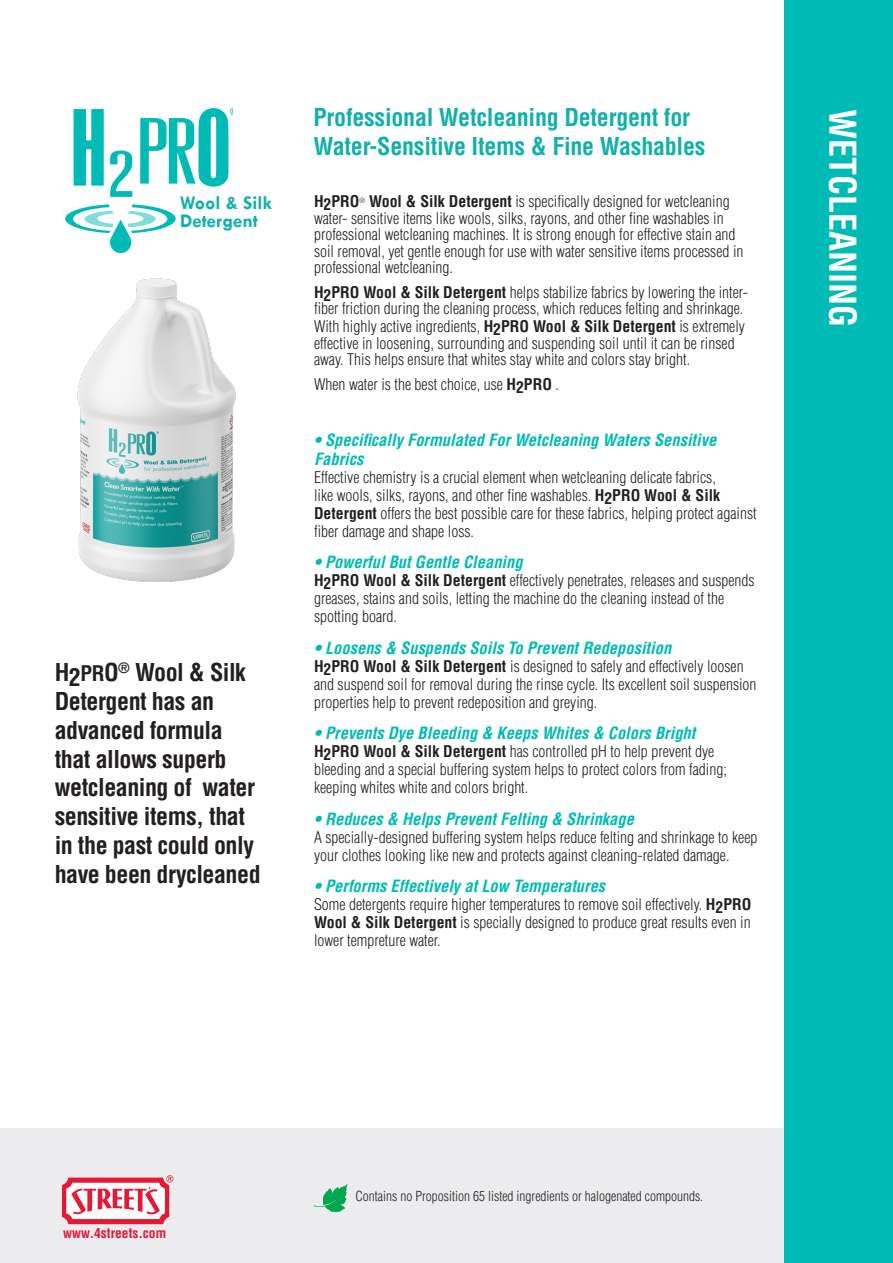
<style>
.page{position:relative;width:893px;height:1263px;background:#fff}
.page>*{position:absolute;margin:0;border:0;box-sizing:border-box;transform-origin:0 0}
.t1{font:700 condensed 36px "Helvetica LT Std";color:#fff}
.SIDEBAR__p1{font:700 condensed 24px/28.8px "Helvetica LT Std";letter-spacing:-.02em;color:#231f20}
.page_1_headline{font:700 condensed 24px/28.8px "Helvetica LT Std";letter-spacing:-.01em;color:#12b0ac}
.subhead{font:700 19.5px/18px "Tw Cen";color:#12b0ac}
.subhead-2{font:italic 700 condensed 16.5px/18px "Helvetica LT Std";color:#00bbb5}
.t2{font:300 condensed 15.75px/18px "Helvetica LT Std";color:#231f20}
.t3{font:700 condensed 15.75px "Helvetica LT Std";color:#231f20}
.t4{font:300 condensed 13.5px "Helvetica LT Std";color:#231f20}
.t5{font:700 condensed 13.5px "Helvetica LT Std";color:#e51836}
.t6{font:700 condensed 9.6px "Helvetica LT Std";color:#00bbb5}
.t7{font:300 condensed 7.05px "Helvetica LT Std";color:#231f20}
.s1{font-size:21px}
.s2{font-weight:700}
.s3{font-style:inherit}
</style>
<div class="page">
<div style="left:0;top:1128px;width:893px;height:135px;background:#ececee"></div>
<div style="left:785px;top:0;width:108px;height:1263px;background:#00bbb5"></div>
<svg style="left:62px;top:1175px;width:111px;height:49px;background:#f199a6"></svg>
<svg style="left:65px;top:204px;width:111px;height:42px"></svg>
<svg style="left:74px;top:109px;width:30px;height:77px;background:#2ac6c1"></svg>
<svg style="left:110px;top:151px;width:22px;height:46px"></svg>
<svg style="left:140px;top:108px;width:88px;height:79px"></svg>
<img style="left:77px;top:246px;width:159px;height:336px">
<svg style="left:314px;top:1183px;width:34px;height:29px"></svg>
<p class="t6" style="left:230px;top:106px;width:9px">®</p>
<p class="subhead" style="left:180px;top:193px;width:93px">Wool &amp; Silk<br>Detergent</p>
<p class="SIDEBAR__p1" style="left:55px;top:658px;width:207px">H2<span class="s1">PR</span>O<sup>®</sup> Wool &amp; Silk<br>Detergent has an advanced formula that allows superb wetcleaning of water sensitive items, that in the past could only have been drycleaned</p>
<p class="page_1_headline" style="left:313px;top:103px;width:394px">Professional Wetcleaning Detergent for<br>Water-Sensitive Items &amp; Fine Washables</p>
<p class="t1" style="left:865px;top:109px;width:220px;rotate:90deg">WETCLEANING</p>
<p class="t2" style="left:314px;top:193px;width:431px;line-height:16.5px;text-indent:55px"><span class="s2">Wool &amp; Silk Detergent</span> is specifically designed for wetcleaning water- sensitive items like wools, silks, rayons, and other fine washables in professional wetcleaning machines. It is strong enough for effective stain and soil removal, yet gentle enough for use with water sensitive items processed in professional wetcleaning.</p>
<p class="t2" style="left:314px;top:284px;width:435px;line-height:16.5px"><span class="s2">H2</span><span class="s2">PR</span><span class="s2">O Wool &amp; Silk Detergent</span> helps stabilize fabrics by lowering the inter&shy;fiber friction during the cleaning process, which reduces felting and shrinkage.</p>
<p class="t2" style="left:314px;top:318px;width:433px;line-height:16.5px">With highly active ingredients, <span class="s2">H2</span><span class="s2">PR</span><span class="s2">O Wool &amp; Silk Detergent</span> is extremely effective in loosening, surrounding and suspending soil until it can be rinsed away. This helps ensure that whites stay white and colors stay bright.</p>
<p class="t2" style="left:314px;top:375px;width:246px">When water is the best choice, use <span class="s2">H2</span><span class="s2">PR</span><span class="s2">O</span> .</p>
<p class="t3" style="left:314px;top:192px;width:47px">H2<span class="s3">PR</span>O</p>
<p class="t7" style="left:359px;top:196px;width:7px">®</p>
<p class="subhead-2" style="left:314px;top:432px;width:404px">• Specifically Formulated For Wetcleaning Waters Sensitive<br>Fabrics</p>
<p class="t2" style="left:314px;top:468px;width:444px">Effective chemistry is a crucial element when wetcleaning delicate fabrics,<br>like wools, silks, rayons, and other fine washables. <span class="s2">H2</span><span class="s2">PR</span><span class="s2">O Wool &amp; Silk Detergent</span> offers the best possible care for these fabrics, helping protect against fiber damage and shape loss.</p>
<p class="subhead-2" style="left:314px;top:553px;width:210px">• Powerful But Gentle Cleaning</p>
<p class="t2" style="left:314px;top:571px;width:442px"><span class="s2">H2</span><span class="s2">PR</span><span class="s2">O Wool &amp; Silk Detergent</span> effectively penetrates, releases and suspends greases, stains and soils, letting the machine do the cleaning instead of the spotting board.</p>
<p class="subhead-2" style="left:314px;top:639px;width:359px">• Loosens &amp; Suspends Soils To Prevent Redeposition</p>
<p class="t2" style="left:314px;top:657px;width:444px"><span class="s2">H2</span><span class="s2">PR</span><span class="s2">O Wool &amp; Silk Detergent</span> is designed to safely and effectively loosen and suspend soil for removal during the rinse cycle. Its excellent soil suspension properties help to prevent redeposition and greying.</p>
<p class="subhead-2" style="left:314px;top:724px;width:383px">• Prevents Dye Bleeding &amp; Keeps Whites &amp; Colors Bright</p>
<p class="t2" style="left:314px;top:742px;width:414px"><span class="s2">H2</span><span class="s2">PR</span><span class="s2">O Wool &amp; Silk Detergent</span> has controlled pH to help prevent dye bleeding and a special buffering system helps to protect colors from fading; keeping whites white and colors bright.</p>
<p class="subhead-2" style="left:314px;top:810px;width:321px">• Reduces &amp; Helps Prevent Felting &amp; Shrinkage</p>
<p class="t2" style="left:314px;top:828px;width:445px">A specially-designed buffering system helps reduce felting and shrinkage to keep your clothes looking like new and protects against cleaning-related damage.</p>
<p class="subhead-2" style="left:314px;top:877px;width:293px">• Performs Effectively at Low Temperatures</p>
<p class="t2" style="left:314px;top:895px;width:439px;text-align:justify">Some detergents require higher temperatures to remove soil effectively. <span class="s2">H2</span><span class="s2">PR</span><span class="s2">O Wool &amp; Silk Detergent</span> is specially designed to produce great results even in lower tempreture water.</p>
<p class="t5" style="left:63px;top:1224px;width:104px">www.4streets.com</p>
<p class="t4" style="left:355px;top:1188px;width:349px">Contains no Proposition 65 listed ingredients or halogenated compounds.</p>
</div>
